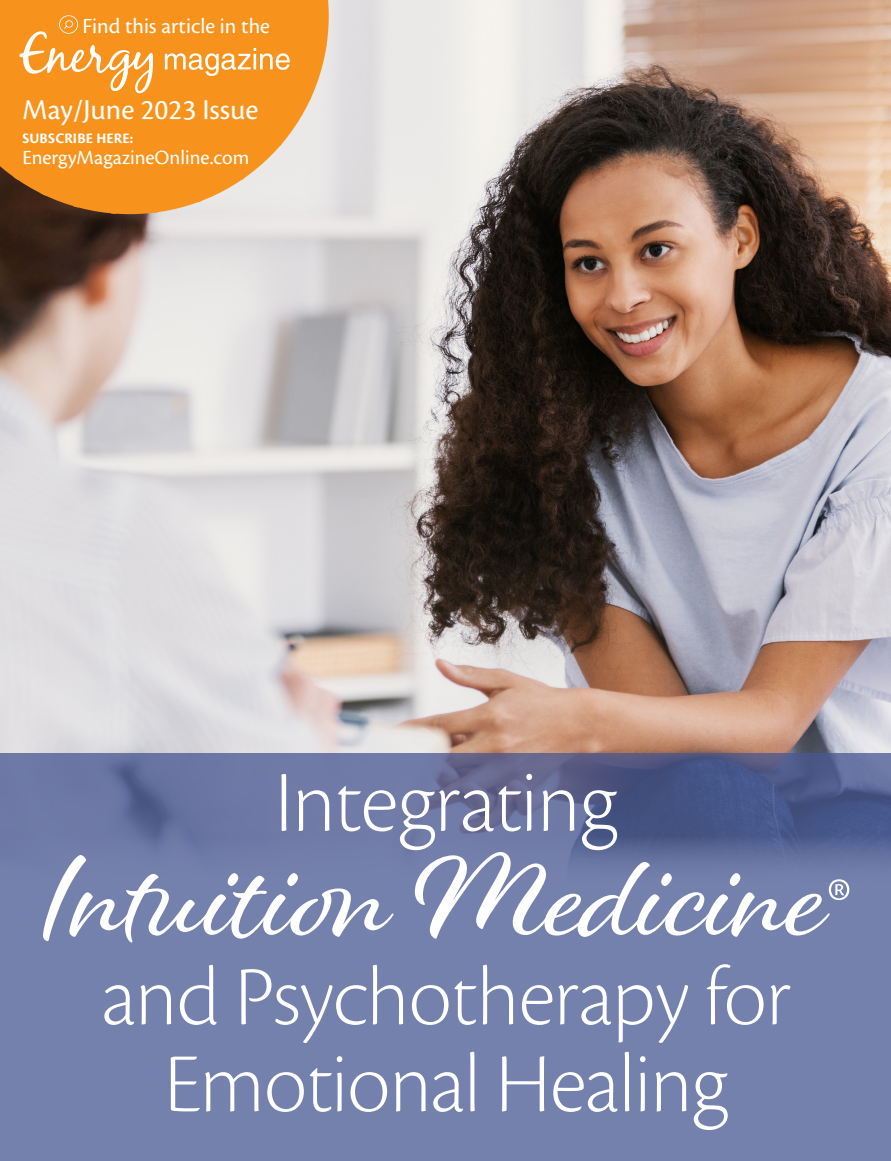
<style>
.page{position:relative;width:891px;height:1161px;background:#fff}
.page>*{position:absolute;margin:0;border:0;box-sizing:border-box;transform-origin:0 0}
.t1{font:124.5px "Alisha";color:#fff}
.t2{font:90px "Cronos Pro Lt Disp";letter-spacing:-.005em;color:#fff}
.t3{font:87px/87px "Cronos Pro Lt Disp";color:#fff;text-align:center}
.t4{font:30px "Cronos Pro";color:#fff}
.t5{font:22.5px "Cronos Pro";color:#fff}
.t6{font:21px "Cronos Pro";color:#fff}
.t7{font:700 15px "Cronos Pro";letter-spacing:.01em;color:#fff}
.s1{font-family:"Cronos Pro Lt Disp";font-size:90px}
</style>
<div class="page">
<img style="left:0;top:0;width:891px;height:753px">
<svg style="left:0;top:753px;width:891px;height:408px;background:#6f7ba7"></svg>
<svg style="left:0;top:0;width:329px;height:214px;background:#ee9b3a"></svg>
<svg style="left:165px;top:48px;width:125px;height:28px"></svg>
<svg style="left:19px;top:15px;width:134px;height:78px;background:#f8a340"></svg>
<p class="t5" style="left:82px;top:13px;width:189px">Find this article in the</p>
<p class="t4" style="left:22px;top:93px;width:238px">May/June 2023 Issue</p>
<p class="t7" style="left:22px;top:130px;width:112px">SUBSCRIBE HERE:</p>
<p class="t6" style="left:22px;top:146px;width:228px">EnergyMagazineOnline.com</p>
<p class="t2" style="left:275px;top:751px;width:344px">Integrating</p>
<p class="t1" style="left:41px;top:821px;width:813px">Intuition Medicine<span class="s1">®</span></p>
<p class="t3" style="left:102px;top:953px;width:690px">and Psychotherapy for<br>Emotional Healing</p>
</div>
